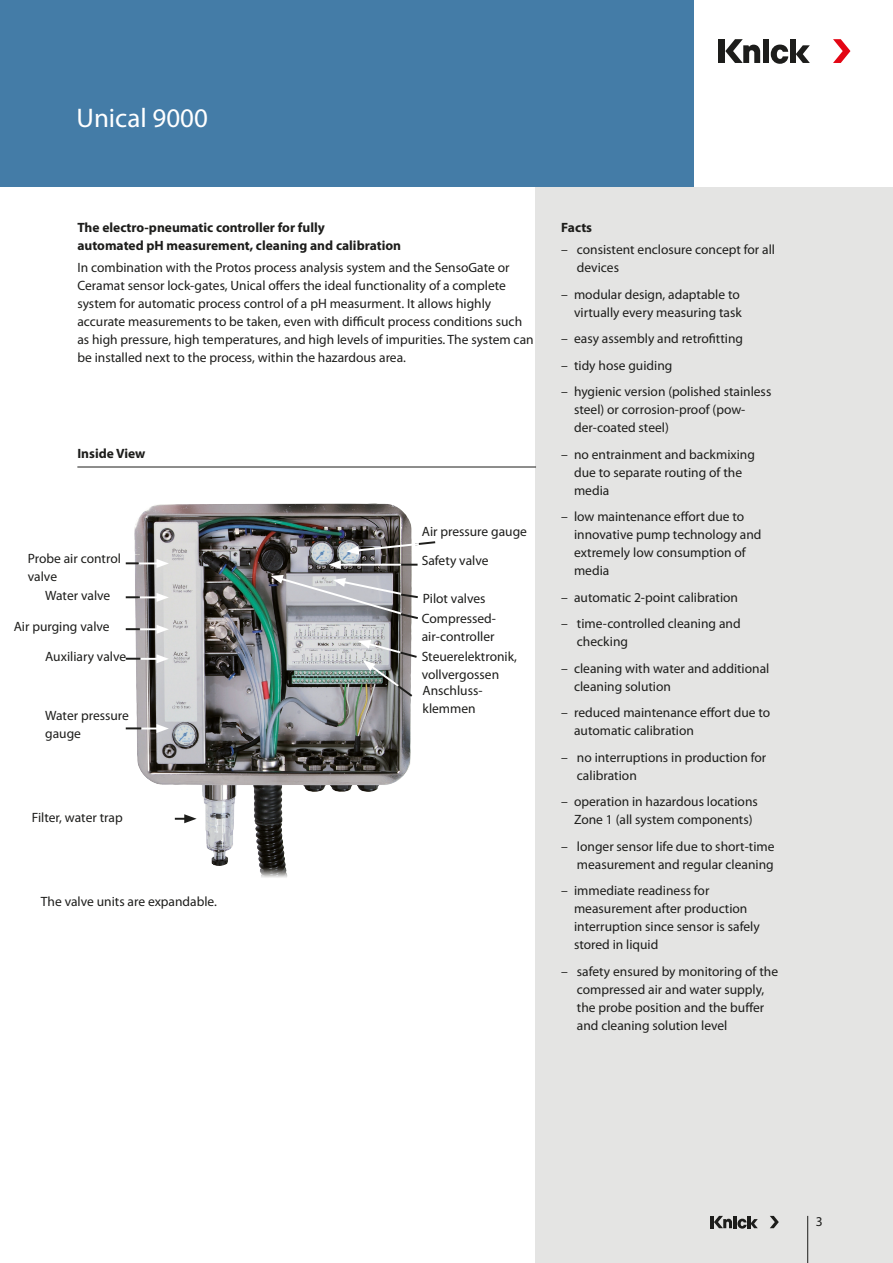
<style>
.page{position:relative;width:893px;height:1263px;background:#fff}
.page>*{position:absolute;margin:0;border:0;box-sizing:border-box;transform-origin:0 0}
.Produktgruppe{font:27px "Myriad Pro";color:#fff}
.Text{font:13.5px/18px "Myriad Pro";color:#1d1d1b}
.Zwischenüberschrift{font:700 13.5px/18px "Myriad Pro";color:#1d1d1b}
.Produkt_Inhalt{font:13.5px "Myriad Pro";color:#1d1d1b}
</style>
<div class="page">
<div style="left:0;top:0;width:693px;height:187px;background:#447ca7"></div>
<div style="left:719px;top:39px;width:6px;height:24px;background:#1d1d1b"></div>
<div style="left:790px;top:39px;width:6px;height:24px;background:#1d1d1b"></div>
<svg style="left:796px;top:45px;width:14px;height:18px"></svg>
<svg style="left:833px;top:39px;width:17px;height:24px"></svg>
<svg style="left:725px;top:39px;width:63px;height:25px"></svg>
<div style="left:536px;top:187px;width:357px;height:1076px;background:#e4e4e3"></div>
<hr style="left:710px;top:1216px;width:4px;height:12px;background:#1d1d1b">
<svg style="left:770px;top:1216px;width:9px;height:12px"></svg>
<svg style="left:714px;top:1216px;width:44px;height:12px"></svg>
<hr style="left:807px;top:1216px;width:1px;height:47px;background:#1d1d1b">
<img style="left:134px;top:504px;width:233px;height:374px">
<hr style="left:77px;top:467px;width:459px;height:1px;background:#1d1d1b">
<svg style="left:126px;top:724px;width:43px;height:9px"></svg>
<svg style="left:358px;top:640px;width:59px;height:59px;background:#999b9a"></svg>
<hr style="left:397px;top:564px;width:21px;height:2px;background:#1d1d1b">
<hr style="left:337px;top:564px;width:64px;height:2px;background:#fff">
<svg style="left:328px;top:560px;width:13px;height:9px"></svg>
<hr style="left:140px;top:658px;width:20px;height:2px;background:#fff">
<svg style="left:157px;top:654px;width:12px;height:9px"></svg>
<svg style="left:126px;top:658px;width:14px;height:2px"></svg>
<hr style="left:140px;top:628px;width:20px;height:2px;background:#fff">
<svg style="left:157px;top:625px;width:12px;height:9px"></svg>
<svg style="left:126px;top:628px;width:14px;height:2px"></svg>
<hr style="left:138px;top:596px;width:22px;height:2px;background:#fff">
<svg style="left:157px;top:593px;width:12px;height:9px"></svg>
<svg style="left:126px;top:596px;width:14px;height:2px"></svg>
<hr style="left:138px;top:562px;width:22px;height:2px;background:#fff">
<svg style="left:157px;top:559px;width:12px;height:9px"></svg>
<svg style="left:126px;top:562px;width:13px;height:2px"></svg>
<svg style="left:175px;top:814px;width:22px;height:9px"></svg>
<svg style="left:271px;top:575px;width:147px;height:45px;background:#a2a2a6"></svg>
<svg style="left:347px;top:540px;width:89px;height:15px"></svg>
<p class="Produktgruppe" style="left:77px;top:101px;width:133px">Unical 9000</p>
<p class="Zwischenüberschrift" style="left:77px;top:218px;width:325px">The electro-pneumatic controller for fully<br>automated pH measurement, cleaning and calibration</p>
<p class="Text" style="left:77px;top:258px;width:458px">In combination with the Protos process analysis system and the SensoGate or Ceramat sensor lock-gates, Unical offers the ideal functionality of a complete system for automatic process control of a pH measurment. It allows highly accurate measurements to be taken, even with difficult process conditions such as high pressure, high temperatures, and high levels of impurities. The system can be installed next to the process, within the hazardous area.</p>
<p class="Zwischenüberschrift" style="left:77px;top:444px;width:69px">Inside View</p>
<p class="Produkt_Inhalt" style="left:422px;top:523px;width:107px">Air pressure gauge</p>
<p class="Text" style="left:28px;top:549px;width:95px">Probe air control</p>
<p class="Text" style="left:422px;top:551px;width:68px">Safety valve</p>
<p class="Text" style="left:28px;top:567px;width:31px">valve</p>
<p class="Text" style="left:45px;top:586px;width:67px">Water valve</p>
<p class="Text" style="left:14px;top:617px;width:97px">Air purging valve</p>
<p class="Text" style="left:45px;top:647px;width:83px">Auxiliary valve</p>
<p class="Text" style="left:423px;top:589px;width:64px">Pilot valves</p>
<p class="Text" style="left:422px;top:610px;width:76px">Compressed-</p>
<p class="Text" style="left:422px;top:628px;width:74px">air-controller</p>
<p class="Text" style="left:422px;top:647px;width:97px">Steuerelektronik, vollvergossen</p>
<p class="Text" style="left:422px;top:681px;width:62px">Anschluss&shy;klemmen</p>
<p class="Text" style="left:45px;top:706px;width:85px">Water pressure gauge</p>
<p class="Text" style="left:32px;top:808px;width:92px">Filter, water trap</p>
<p class="Text" style="left:41px;top:892px;width:178px">The valve units are expandable.</p>
<p class="Zwischenüberschrift" style="left:561px;top:218px;width:32px">Facts</p>
<p class="Text" style="left:577px;top:240px;width:200px;text-indent:-16px">– consistent enclosure concept for all devices</p>
<p class="Text" style="left:561px;top:285px;width:182px;text-align:right">– modular design, adaptable to virtually every measuring task</p>
<p class="Text" style="left:561px;top:329px;width:183px">– easy assembly and retrofitting</p>
<p class="Text" style="left:561px;top:356px;width:113px">– tidy hose guiding</p>
<p class="Text" style="left:574px;top:382px;width:199px;text-indent:-13px">– hygienic version (polished stainless steel) or corrosion-proof (pow&shy;der-coated steel)</p>
<p class="Text" style="left:574px;top:445px;width:182px;text-indent:-13px">– no entrainment and backmixing due to separate routing of the media</p>
<p class="Text" style="left:574px;top:507px;width:189px;text-indent:-13px">– low maintenance effort due to innovative pump technology and extremely low consumption of media</p>
<p class="Text" style="left:561px;top:588px;width:178px">– automatic 2-point calibration</p>
<p class="Text" style="left:577px;top:614px;width:165px;text-indent:-16px">– time-controlled cleaning and checking</p>
<p class="Text" style="left:574px;top:659px;width:197px;text-indent:-13px">– cleaning with water and additional cleaning solution</p>
<p class="Text" style="left:574px;top:703px;width:198px;text-indent:-13px">– reduced maintenance effort due to automatic calibration</p>
<p class="Text" style="left:577px;top:748px;width:191px;text-indent:-16px">– no interruptions in production for calibration</p>
<p class="Text" style="left:561px;top:792px;width:198px;text-align:center">– operation in hazardous locations<br>Zone 1 (all system components)</p>
<p class="Text" style="left:561px;top:837px;width:215px;text-align:right">– longer sensor life due to short-time measurement and regular cleaning</p>
<p class="Text" style="left:574px;top:881px;width:187px;text-indent:-13px">– immediate readiness for measurement after production interruption since sensor is safely stored in liquid</p>
<p class="Text" style="left:577px;top:962px;width:203px;text-indent:-16px">– safety ensured by monitoring of the compressed air and water supply, the probe position and the buffer and cleaning solution level</p>
<p class="Text" style="left:816px;top:1212px;width:8px">3</p>
</div>
